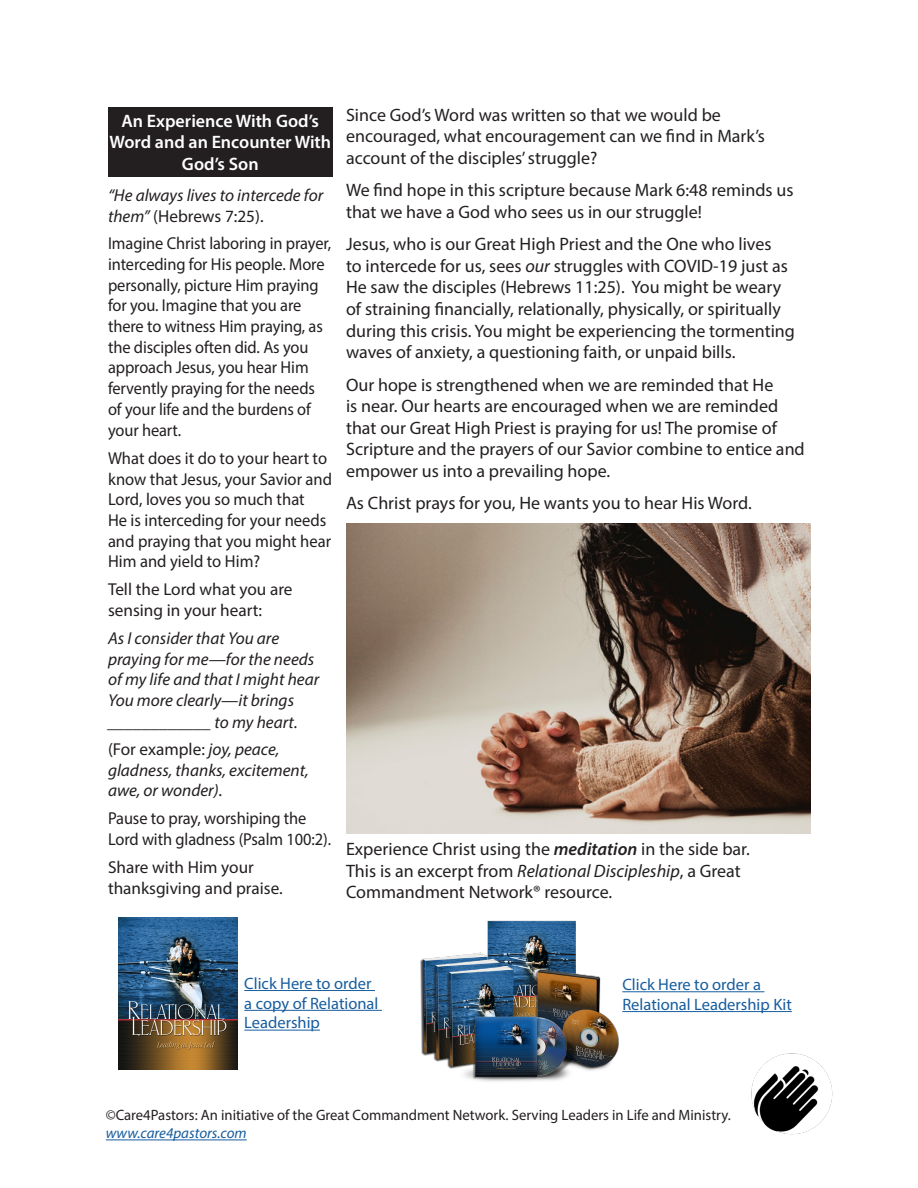
<style>
.page{position:relative;width:918px;height:1188px;background:#fff}
.page>*{position:absolute;margin:0;border:0;box-sizing:border-box;transform-origin:0 0}
.t1{font:18px/21.6px "Myriad Pro";color:#231f20}
.t2{font:600 18px/21.6px "Myriad Pro";color:#fff;text-align:center}
.t3{font:17.25px/20.9px "Myriad Pro";letter-spacing:-.005em;color:#231f20;scale:.95 1}
.t4{font:italic 17.25px/20.9px "Myriad Pro";color:#231f20}
.t5{font:17.25px/20.7px "Myriad Pro";letter-spacing:-.005em;color:#231f20;scale:.96 1}
.t6{font:17.25px/21.6px "Myriad Pro";letter-spacing:-.005em;color:#231f20}
.t7{font:16.5px/19.8px "Myriad Pro";color:#175d9e}
.t8{font:15px "Myriad Pro";color:#231f20}
.t9{font:italic 15px "Myriad Pro";color:#175d9e}
.s1{font-style:normal}
.s2{font-style:italic}
.s3{font-weight:600;font-style:italic}
</style>
<div class="page">
<img style="left:751px;top:1053px;width:81px;height:82px">
<hr style="left:106px;top:1140px;width:141px;height:1px;background:#175d9e">
<img style="left:346px;top:524px;width:464px;height:309px">
<div style="left:108px;top:107px;width:225px;height:69px;background:#231f20"></div>
<img style="left:420px;top:920px;width:199px;height:162px">
<img style="left:119px;top:918px;width:118px;height:151px">
<hr style="left:244px;top:990px;width:131px;height:1px;background:#175d9e">
<hr style="left:244px;top:1010px;width:138px;height:1px;background:#175d9e">
<hr style="left:244px;top:1030px;width:76px;height:1px;background:#175d9e">
<hr style="left:622px;top:991px;width:142px;height:1px;background:#175d9e">
<hr style="left:622px;top:1011px;width:170px;height:1px;background:#175d9e">
<p class="t2" style="left:109px;top:110px;width:223px">An Experience With God’s<br>Word and an Encounter With<br>God’s Son</p>
<p class="t4" style="left:108px;top:185px;width:217px">“He always lives to intercede for them” <span class="s1">(Hebrews 7:25).</span></p>
<p class="t3" style="left:108px;top:233px;width:237px">Imagine Christ laboring in prayer, interceding for His people. More personally, picture Him praying for you. Imagine that you are there to witness Him praying, as the disciples often did. As you approach Jesus, you hear Him fervently praying for the needs of your life and the burdens of your heart.</p>
<p class="t5" style="left:108px;top:447px;width:235px">What does it do to your heart to know that Jesus, your Savior and<br>Lord, loves you so much that<br>He is interceding for your needs and praying that you might hear<br>Him and yield to Him?</p>
<p class="t6" style="left:108px;top:578px;width:186px">Tell the Lord what you are sensing in your heart:</p>
<p class="t4" style="left:108px;top:627px;width:213px">As I consider that You are praying for me—for the needs of my life and that I might hear<br>You more clearly—it brings ____________ to my heart.</p>
<p class="t4" style="left:108px;top:739px;width:202px"><span class="s1">(For example:</span> joy, peace, gladness, thanks, excitement, awe, or wonder)<span class="s1">.</span></p>
<p class="t3" style="left:108px;top:807px;width:236px;line-height:21.6px">Pause to pray, worshiping the<br>Lord with gladness (Psalm 100:2).</p>
<p class="t6" style="left:108px;top:857px;width:176px;line-height:20.7px">Share with Him your thanksgiving and praise.</p>
<p class="t1" style="left:346px;top:104px;width:420px">Since God’s Word was written so that we would be encouraged, what encouragement can we find in Mark’s account of the disciples’ struggle?</p>
<p class="t1" style="left:346px;top:179px;width:449px">We find hope in this scripture because Mark 6:48 reminds us that we have a God who sees us in our struggle!</p>
<p class="t1" style="left:346px;top:233px;width:450px">Jesus, who is our Great High Priest and the One who lives<br>to intercede for us, sees <span class="s2">our</span> struggles with COVID-19 just as He saw the disciples (Hebrews 11:25). You might be weary of straining financially, relationally, physically, or spiritually during this crisis. You might be experiencing the tormenting waves of anxiety, a questioning faith, or unpaid bills.</p>
<p class="t1" style="left:346px;top:374px;width:460px">Our hope is strengthened when we are reminded that He<br>is near. Our hearts are encouraged when we are reminded that our Great High Priest is praying for us! The promise of Scripture and the prayers of our Savior combine to entice and empower us into a prevailing hope.</p>
<p class="t1" style="left:346px;top:492px;width:407px">As Christ prays for you, He wants you to hear His Word.</p>
<p class="t1" style="left:346px;top:838px;width:405px">Experience Christ using the <span class="s3">meditation</span> in the side bar.<br>This is an excerpt from <span class="s2">Relational Discipleship</span>, a Great<br>Commandment Network® resource.</p>
<p class="t7" style="left:244px;top:973px;width:136px">Click Here to order a copy of Relational<br>Leadership</p>
<p class="t7" style="left:622px;top:974px;width:171px">Click Here to order a<br>Relational Leadership Kit</p>
<p class="t8" style="left:106px;top:1106px;width:626px">©Care4Pastors: An initiative of the Great Commandment Network. Serving Leaders in Life and Ministry.</p>
<p class="t9" style="left:106px;top:1124px;width:142px">www.care4pastors.com</p>
</div>
